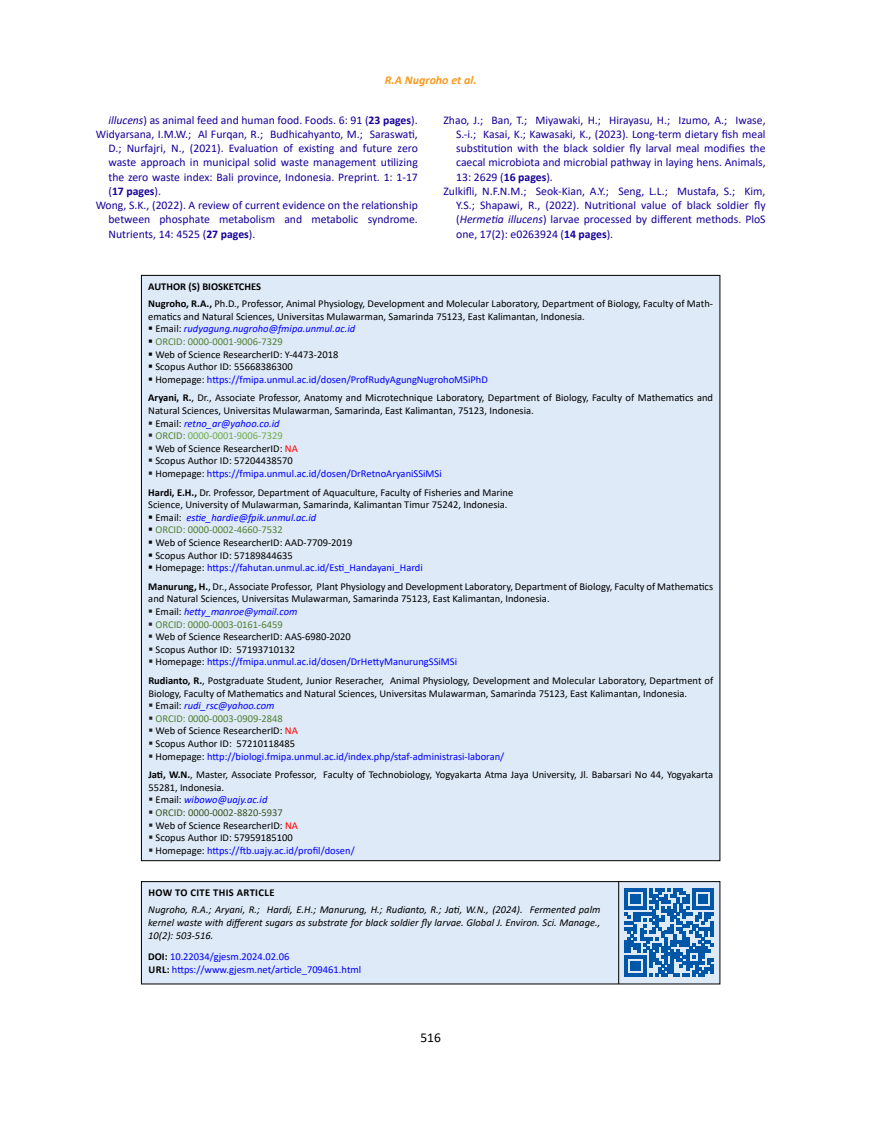
<style>
.page{position:relative;width:872px;height:1127px;background:#fff}
.page>*{position:absolute;margin:0;border:0;box-sizing:border-box;transform-origin:0 0}
.t1{font:13.5px "Calibri";color:#000}
.t2{font:italic 700 12px "Calibri";color:#f8991d}
.t3{font:11.7px "Calibri";color:#170099}
.t4{font:700 11.7px "Calibri";color:#170099}
.t5{font:10.5px/18.6px "Calibri";color:#000}
.t6{font:italic 10.5px/12.6px "Calibri";color:#000;text-align:justify}
.t7{font:italic 10.5px "Calibri";color:#00f}
.t8{font:10.5px/12.6px "Calibri";color:#00f}
.t9{font:10.5px "Calibri";color:#538135}
.t10{font:10.5px "Calibri";color:#70ad47}
.t11{font:10.5px "Calibri";color:#385623}
.t12{font:700 10.5px "Calibri";letter-spacing:.04em;color:#000}
.s1{font-style:italic}
.s2{font-weight:700}
.s3{font-weight:400}
.s4{color:#000}
.s5{font-style:normal;color:#000}
.s6{color:#00f}
.s7{color:#202122}
.s8{color:#538135}
.s9{color:#f00}
.s10{font-weight:700;color:#000}
</style>
<div class="page">
<div style="left:141px;top:275px;width:579px;height:586px;background:#deeaf7"></div>
<div style="left:141px;top:881px;width:579px;height:103px;background:#deeaf7"></div>
<div style="left:141px;top:881px;width:579px;height:103px;border:1px solid #000"></div>
<hr style="left:618px;top:881px;width:1px;height:103px;background:#000">
<svg style="left:625px;top:888px;width:88px;height:89px"></svg>
<p class="t2" style="left:385px;top:72px;width:93px">R.A Nugroho et al.</p>
<p class="t3" style="left:108px;top:112px;width:311px"><span class="s1">illucens</span>) as animal feed and human food. Foods. 6: 91 (<span class="s2">23 pages</span>).</p>
<p class="t3" style="left:96px;top:126px;width:324px">Widyarsana, I.M.W.; Al Furqan, R.; Budhicahyanto, M.; Saraswati,</p>
<p class="t3" style="left:108px;top:140px;width:311px">D.; Nurfajri, N., (2021). Evaluation of existing and future zero</p>
<p class="t3" style="left:108px;top:154px;width:311px">waste approach in municipal solid waste management utilizing</p>
<p class="t3" style="left:108px;top:169px;width:311px">the zero waste index: Bali province, Indonesia. Preprint. 1: 1-17</p>
<p class="t4" style="left:108px;top:183px;width:54px"><span class="s3">(</span>17 pages<span class="s3">).</span></p>
<p class="t3" style="left:96px;top:197px;width:324px">Wong, S.K., (2022). A review of current evidence on the relationship</p>
<p class="t3" style="left:108px;top:211px;width:311px">between phosphate metabolism and metabolic syndrome.</p>
<p class="t3" style="left:108px;top:226px;width:148px">Nutrients, 14: 4525 (<span class="s2">27 pages</span>).</p>
<p class="t3" style="left:443px;top:112px;width:324px">Zhao, J.; Ban, T.; Miyawaki, H.; Hirayasu, H.; Izumo, A.; Iwase,</p>
<p class="t3" style="left:456px;top:126px;width:311px">S.-i.; Kasai, K.; Kawasaki, K., (2023). Long-term dietary fish meal</p>
<p class="t3" style="left:456px;top:140px;width:311px">substitution with the black soldier fly larval meal modifies the</p>
<p class="t3" style="left:456px;top:154px;width:311px">caecal microbiota and microbial pathway in laying hens. Animals,</p>
<p class="t3" style="left:456px;top:169px;width:98px">13: 2629 (<span class="s2">16 pages</span>).</p>
<p class="t3" style="left:443px;top:183px;width:324px">Zulkifli, N.F.N.M.; Seok-Kian, A.Y.; Seng, L.L.; Mustafa, S.; Kim,</p>
<p class="t3" style="left:456px;top:197px;width:311px">Y.S.; Shapawi, R., (2022). Nutritional value of black soldier fly</p>
<p class="t3" style="left:456px;top:211px;width:311px">(<span class="s1">Hermetia illucens</span>) larvae processed by different methods. PloS</p>
<p class="t3" style="left:456px;top:226px;width:158px">one, 17(2): e0263924 (<span class="s2">14 pages</span>).</p>
<p class="t5" style="left:148px;top:278px;width:566px;line-height:17.1px"><span class="s2">AUTHOR (S) BIOSKETCHES<br>Nugroho, R.A.,</span> Ph.D., Professor, Animal Physiology, Development and Molecular Laboratory, Department of Biology, Faculty of Math-</p>
<p class="t5" style="left:148px;top:307px;width:438px">ematics and Natural Sciences, Universitas Mulawarman, Samarinda 75123, East Kalimantan, Indonesia.</p>
<p class="t7" style="left:148px;top:322px;width:208px"><span class="s4">▪</span> <span class="s5">Email:</span> rudyagung.nugroho@fmipa.unmul.ac.id</p>
<p class="t9" style="left:148px;top:334px;width:136px"><span class="s4">▪</span> ORCID: 0000-0001-9006-7329</p>
<p class="t5" style="left:148px;top:344px;width:192px">▪ Web of Science ResearcherID: Y-4473-2018</p>
<p class="t5" style="left:148px;top:357px;width:146px">▪ Scopus Author ID: 55668386300</p>
<p class="t5" style="left:148px;top:370px;width:566px">▪ Homepage: <span class="s6">https://fmipa.unmul.ac.id/dosen/ProfRudyAgungNugrohoMSiPhD<br></span><span class="s2">Aryani, R.</span>, Dr., Associate Professor, Anatomy and Microtechnique Laboratory, Department of Biology, Faculty of Mathematics and</p>
<p class="t5" style="left:148px;top:401px;width:387px">Natural Sciences, Universitas Mulawarman, Samarinda, East Kalimantan, 75123, Indonesia.</p>
<p class="t7" style="left:148px;top:416px;width:133px"><span class="s7">▪</span> <span class="s5">Email:</span> retno_ar@yahoo.co.id</p>
<p class="t10" style="left:148px;top:428px;width:136px"><span class="s7">▪</span> <span class="s8">ORCID:</span> 0000-0001-9006-7329</p>
<p class="t5" style="left:148px;top:439px;width:151px"><span class="s7">▪</span> Web of Science ResearcherID: <span class="s9">NA</span></p>
<p class="t5" style="left:148px;top:451px;width:146px"><span class="s7">▪</span> Scopus Author ID: 57204438570</p>
<p class="t5" style="left:148px;top:464px;width:366px"><span class="s7">▪</span> Homepage: <span class="s6">https://fmipa.unmul.ac.id/dosen/DrRetnoAryaniSSiMSi<br></span><span class="s2">Hardi, E.H.,</span> Dr. Professor, Department of Aquaculture, Faculty of Fisheries and Marine</p>
<p class="t5" style="left:148px;top:495px;width:361px">Science, University of Mulawarman, Samarinda, Kalimantan Timur 75242, Indonesia.</p>
<p class="t7" style="left:148px;top:510px;width:169px"><span class="s4">▪</span> <span class="s5">Email:</span> estie_hardie@fpik.unmul.ac.id</p>
<p class="t9" style="left:148px;top:523px;width:136px"><span class="s4">▪</span> ORCID: 0000-0002-4660-7532</p>
<p class="t5" style="left:148px;top:533px;width:206px">▪ Web of Science ResearcherID: AAD-7709-2019</p>
<p class="t5" style="left:148px;top:545px;width:146px">▪ Scopus Author ID: 57189844635</p>
<p class="t5" style="left:148px;top:558px;width:566px">▪ Homepage: <span class="s6">https://fahutan.unmul.ac.id/Esti_Handayani_Hardi<br></span><span class="s2">Manurung, H.</span>, Dr., Associate Professor, Plant Physiology and Development Laboratory, Department of Biology, Faculty of Mathematics</p>
<p class="t5" style="left:148px;top:589px;width:403px">and Natural Sciences, Universitas Mulawarman, Samarinda 75123, East Kalimantan, Indonesia.</p>
<p class="t7" style="left:148px;top:604px;width:151px"><span class="s7">▪</span> <span class="s5">Email:</span> hetty_manroe@ymail.com</p>
<p class="t9" style="left:148px;top:617px;width:136px"><span class="s7">▪</span> ORCID: 0000-0003-0161-6459</p>
<p class="t5" style="left:148px;top:627px;width:204px"><span class="s7">▪</span> Web of Science ResearcherID: AAS-6980-2020</p>
<p class="t5" style="left:148px;top:640px;width:148px"><span class="s7">▪</span> Scopus Author ID: 57193710132</p>
<p class="t5" style="left:148px;top:652px;width:566px"><span class="s7">▪</span> Homepage: <span class="s6">https://fmipa.unmul.ac.id/dosen/DrHettyManurungSSiMSi<br></span><span class="s2">Rudianto, R.</span>, Postgraduate Student, Junior Reseracher, Animal Physiology, Development and Molecular Laboratory, Department of</p>
<p class="t5" style="left:148px;top:683px;width:540px">Biology, Faculty of Mathematics and Natural Sciences, Universitas Mulawarman, Samarinda 75123, East Kalimantan, Indonesia.</p>
<p class="t7" style="left:148px;top:698px;width:128px"><span class="s7">▪</span> <span class="s5">Email:</span> rudi_rsc@yahoo.com</p>
<p class="t9" style="left:148px;top:711px;width:136px"><span class="s7">▪</span> ORCID: 0000-0003-0909-2848</p>
<p class="t5" style="left:148px;top:721px;width:151px"><span class="s7">▪</span> Web of Science ResearcherID: <span class="s9">NA</span></p>
<p class="t5" style="left:148px;top:734px;width:148px"><span class="s7">▪</span> Scopus Author ID: 57210118485</p>
<p class="t5" style="left:148px;top:746px;width:566px"><span class="s7">▪</span> Homepage: <span class="s6">http://biologi.fmipa.unmul.ac.id/index.php/staf-administrasi-laboran/<br></span><span class="s2">Jati, W.N.</span>, Master, Associate Professor, Faculty of Technobiology, Yogyakarta Atma Jaya University, Jl. Babarsari No 44, Yogyakarta</p>
<p class="t5" style="left:148px;top:778px;width:77px">55281, Indonesia.</p>
<p class="t7" style="left:148px;top:793px;width:121px"><span class="s7">▪</span> <span class="s5">Email:</span> wibowo@uajy.ac.id</p>
<p class="t11" style="left:148px;top:805px;width:136px"><span class="s7">▪</span> ORCID: 0000-0002-8820-5937</p>
<p class="t5" style="left:148px;top:815px;width:151px"><span class="s7">▪</span> Web of Science ResearcherID: <span class="s9">NA</span></p>
<p class="t5" style="left:148px;top:828px;width:146px"><span class="s7">▪</span> Scopus Author ID: 57959185100</p>
<p class="t8" style="left:148px;top:844px;width:208px"><span class="s7">▪</span> <span class="s4">Homepage:</span> https://ftb.uajy.ac.id/profil/dosen/</p>
<p class="t12" style="left:148px;top:885px;width:127px">HOW TO CITE THIS ARTICLE</p>
<p class="t6" style="left:148px;top:903px;width:453px">Nugroho, R.A.; Aryani, R.; Hardi, E.H.; Manurung, H.; Rudianto, R.; Jati, W.N., (2024). Fermented palm kernel waste with different sugars as substrate for black soldier fly larvae. Global J. Environ. Sci. Manage., 10(2): 503-516.</p>
<p class="t8" style="left:148px;top:950px;width:215px"><span class="s10">DOI:</span> 10.22034/gjesm.2024.02.06<br><span class="s10">URL:</span> https://www.gjesm.net/article_709461.html</p>
<p class="t1" style="left:420px;top:1028px;width:22px">516</p>
</div>
